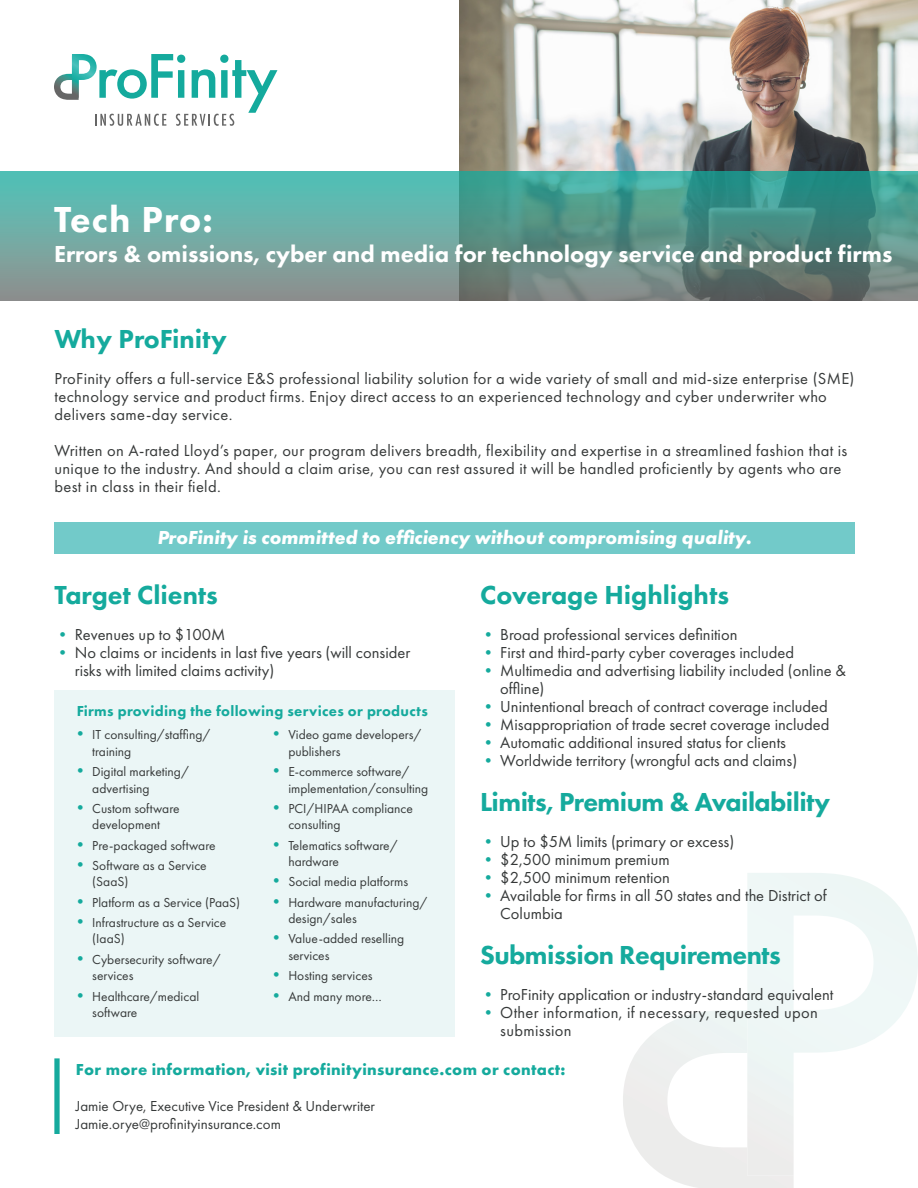
<style>
.page{position:relative;width:918px;height:1188px;background:#fff}
.page>*{position:absolute;margin:0;border:0;box-sizing:border-box;transform-origin:0 0}
.t1{font:800 37.5px "Futura PT";letter-spacing:.03em;color:#fff}
.t2{font:800 27px "Futura PT";letter-spacing:-.02em;color:#15aa9d}
.t3{font:800 27px "Futura PT";color:#15aa9d}
.t4{font:800 24px "Futura PT";color:#fff}
.t5{font:italic 700 19.5px "Futura PT";color:#fff}
.t6{font:16.5px/18px "Futura PT";color:#363939}
.t7{font:16.5px/18px "Futura PT";letter-spacing:.02em;color:#363939}
.t8{font:700 16.5px "Futura PT";letter-spacing:.02em;color:#15aa9d}
.t9{font:15px "Futura PT";color:#363939}
.t10{font:800 15px "Futura PT";letter-spacing:.02em;color:#15aa9d}
.t11{font:13.5px/16.5px "Futura PT";color:#363939}
.s1{color:#15aa9d}
.s2{font-size:16.5px;color:#15aa9d}
</style>
<div class="page">
<div style="left:55px;top:690px;width:400px;height:347px;background:#ebf6f6"></div>
<svg style="left:54px;top:54px;width:223px;height:72px"></svg>
<svg style="left:623px;top:1010px;width:171px;height:178px"></svg>
<svg style="left:747px;top:873px;width:171px;height:303px"></svg>
<img style="left:459px;top:0;width:459px;height:171px">
<div style="left:55px;top:522px;width:800px;height:31px;background:#72cac9"></div>
<svg style="left:0;top:171px;width:918px;height:129px;background:#629b93"></svg>
<div style="left:54px;top:1058px;width:6px;height:76px;background:#15aa9d"></div>
<p class="t1" style="left:54px;top:196px;width:160px">Tech Pro:</p>
<p class="t4" style="left:54px;top:239px;width:840px">Errors &amp; omissions, cyber and media for technology service and product firms</p>
<p class="t3" style="left:55px;top:322px;width:174px">Why ProFinity</p>
<p class="t7" style="left:55px;top:369px;width:801px">ProFinity offers a full-service E&amp;S professional liability solution for a wide variety of small and mid-size enterprise (SME) technology service and product firms. Enjoy direct access to an experienced technology and cyber underwriter who delivers same-day service.</p>
<p class="t7" style="left:55px;top:441px;width:794px">Written on A-rated Lloyd’s paper, our program delivers breadth, flexibility and expertise in a streamlined fashion that is unique to the industry. And should a claim arise, you can rest assured it will be handled proficiently by agents who are best in class in their field.</p>
<p class="t5" style="left:158px;top:525px;width:596px">ProFinity is committed to efficiency without compromising quality.</p>
<p class="t3" style="left:55px;top:579px;width:165px">Target Clients</p>
<p class="t6" style="left:55px;top:626px;width:173px"><span class="s1">•</span> Revenues up to $100M</p>
<p class="t6" style="left:75px;top:644px;width:337px;text-indent:-20px"><span class="s1">•</span> No claims or incidents in last five years (will consider risks with limited claims activity)</p>
<p class="t10" style="left:77px;top:702px;width:353px">Firms providing the following services or products</p>
<p class="t11" style="left:92px;top:726px;width:120px;text-indent:-20px"><span class="s2">•</span> IT consulting/staffing/ training</p>
<p class="t11" style="left:92px;top:763px;width:98px;text-indent:-20px"><span class="s2">•</span> Digital marketing/ advertising</p>
<p class="t11" style="left:72px;top:800px;width:109px;text-align:center"><span class="s2">•</span> Custom software development</p>
<p class="t11" style="left:72px;top:837px;width:145px"><span class="s2">•</span> Pre-packaged software</p>
<p class="t11" style="left:92px;top:857px;width:116px;text-indent:-20px"><span class="s2">•</span> Software as a Service (SaaS)</p>
<p class="t11" style="left:72px;top:894px;width:170px"><span class="s2">•</span> Platform as a Service (PaaS)</p>
<p class="t11" style="left:92px;top:914px;width:135px;text-indent:-20px"><span class="s2">•</span> Infrastructure as a Service (IaaS)</p>
<p class="t11" style="left:92px;top:951px;width:130px;text-indent:-20px"><span class="s2">•</span> Cybersecurity software/ services</p>
<p class="t11" style="left:92px;top:988px;width:108px;text-indent:-20px"><span class="s2">•</span> Healthcare/medical software</p>
<p class="t11" style="left:288px;top:726px;width:135px;text-indent:-20px"><span class="s2">•</span> Video game developers/ publishers</p>
<p class="t11" style="left:288px;top:763px;width:141px;text-indent:-20px"><span class="s2">•</span> E-commerce software/ implementation/consulting</p>
<p class="t11" style="left:288px;top:800px;width:126px;text-indent:-20px"><span class="s2">•</span> PCI/HIPAA compliance consulting</p>
<p class="t11" style="left:288px;top:837px;width:111px;text-indent:-20px"><span class="s2">•</span> Telematics software/ hardware</p>
<p class="t11" style="left:268px;top:874px;width:142px"><span class="s2">•</span> Social media platforms</p>
<p class="t11" style="left:288px;top:894px;width:141px;text-indent:-20px"><span class="s2">•</span> Hardware manufacturing/ design/sales</p>
<p class="t11" style="left:288px;top:931px;width:117px;text-indent:-20px"><span class="s2">•</span> Value-added reselling services</p>
<p class="t11" style="left:268px;top:967px;width:106px"><span class="s2">•</span> Hosting services</p>
<p class="t11" style="left:268px;top:988px;width:115px"><span class="s2">•</span> And many more…</p>
<p class="t3" style="left:480px;top:579px;width:251px">Coverage Highlights</p>
<p class="t6" style="left:480px;top:626px;width:259px"><span class="s1">•</span> Broad professional services definition</p>
<p class="t6" style="left:480px;top:644px;width:316px"><span class="s1">•</span> First and third-party cyber coverages included</p>
<p class="t6" style="left:500px;top:662px;width:347px;text-indent:-20px"><span class="s1">•</span> Multimedia and advertising liability included (online &amp; offline)</p>
<p class="t6" style="left:480px;top:698px;width:349px"><span class="s1">•</span> Unintentional breach of contract coverage included</p>
<p class="t6" style="left:480px;top:716px;width:351px"><span class="s1">•</span> Misappropriation of trade secret coverage included</p>
<p class="t6" style="left:480px;top:734px;width:307px"><span class="s1">•</span> Automatic additional insured status for clients</p>
<p class="t6" style="left:480px;top:752px;width:319px"><span class="s1">•</span> Worldwide territory (wrongful acts and claims)</p>
<p class="t2" style="left:480px;top:786px;width:352px">Limits, Premium &amp; Availability</p>
<p class="t6" style="left:480px;top:833px;width:256px"><span class="s1">•</span> Up to $5M limits (primary or excess)</p>
<p class="t6" style="left:480px;top:851px;width:191px"><span class="s1">•</span> $2,500 minimum premium</p>
<p class="t6" style="left:480px;top:869px;width:191px"><span class="s1">•</span> $2,500 minimum retention</p>
<p class="t6" style="left:500px;top:887px;width:328px;text-indent:-20px"><span class="s1">•</span> Available for firms in all 50 states and the District of<br>Columbia</p>
<p class="t2" style="left:480px;top:939px;width:302px">Submission Requirements</p>
<p class="t6" style="left:480px;top:986px;width:355px"><span class="s1">•</span> ProFinity application or industry-standard equivalent</p>
<p class="t7" style="left:500px;top:1004px;width:319px;text-indent:-20px"><span class="s1">•</span> Other information, if necessary, requested upon submission</p>
<p class="t8" style="left:76px;top:1059px;width:491px">For more information, visit profinityinsurance.com or contact:</p>
<p class="t9" style="left:76px;top:1098px;width:301px">Jamie Orye, Executive Vice President &amp; Underwriter</p>
<p class="t9" style="left:76px;top:1116px;width:207px">Jamie.orye@profinityinsurance.com</p>
</div>
